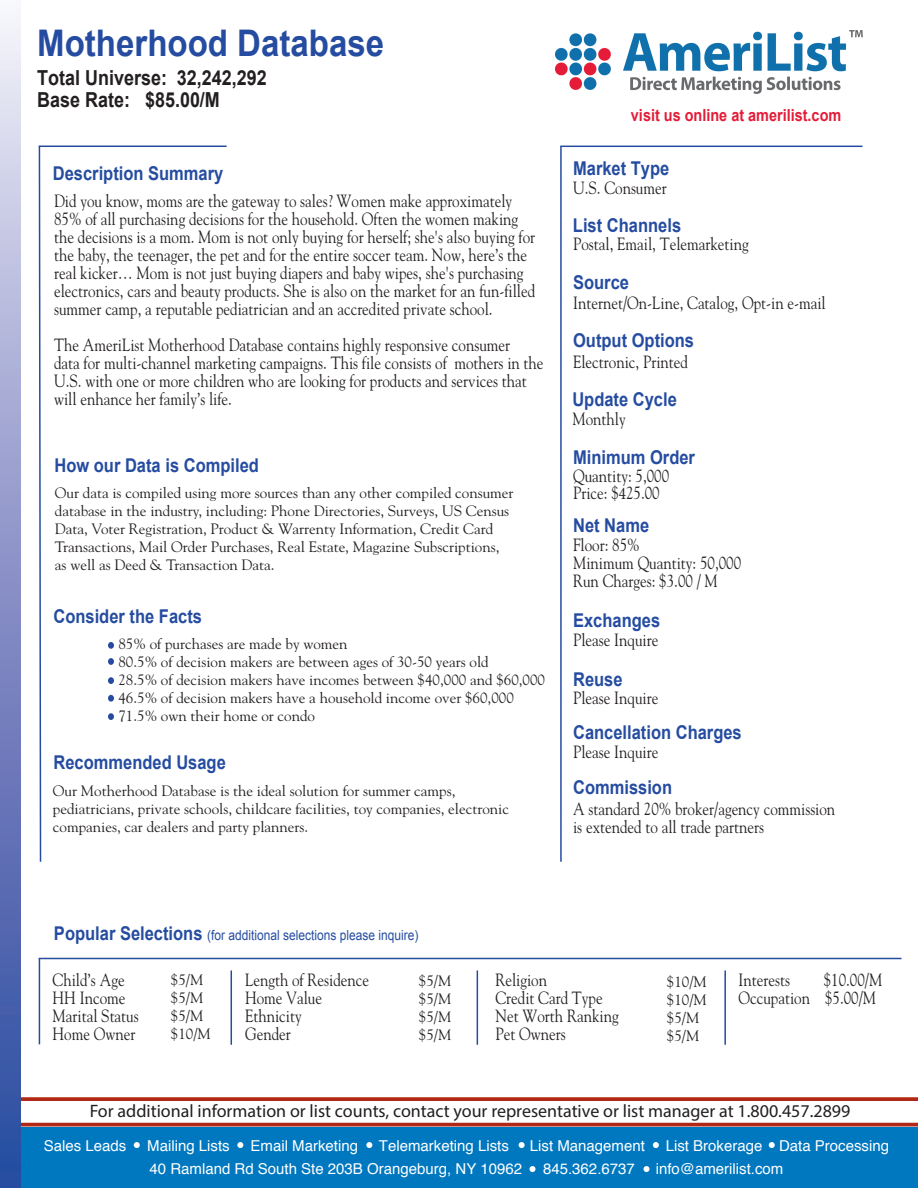
<style>
.page{position:relative;width:918px;height:1188px;background:#fff}
.page>*{position:absolute;margin:0;border:0;box-sizing:border-box;transform-origin:0 0}
.t1{font:700 36.75px "Arial";color:#254ca0;scale:.9 1}
.t2{font:700 20.7px/21.6px "Arial";color:#231f20;scale:.87 1}
.t3{font:700 19.05px "Arial";color:#254ca0;scale:.87 1}
.t4{font:18px "Myriad Pro";color:#231f20}
.t5{font:17.7px/18px "Goudy";color:#231f20;scale:.85 1}
.t6{font:700 16.65px "Arial";color:#e41c38;scale:.87 1}
.t7{font:15px/18px "Goudy";color:#231f20}
.t8{font:15px "Helvetica";color:#fff}
.t9{font:13.8px "Arial";color:#254ca0;scale:.87 1}
.s1{font-family:"Minion Pro"}
.s2{font-weight:700;font-size:19.05px}
</style>
<div class="page">
<div style="left:17px;top:1127px;width:901px;height:61px;background:#0078c0"></div>
<hr style="left:560px;top:146px;width:302px;height:1px;background:#254ca0">
<hr style="left:560px;top:146px;width:2px;height:716px;background:#254ca0">
<hr style="left:39px;top:146px;width:188px;height:1px;background:#254ca0">
<svg style="left:38px;top:145px;width:4px;height:717px"></svg>
<hr style="left:39px;top:958px;width:863px;height:1px;background:#254ca0">
<hr style="left:39px;top:958px;width:1px;height:86px;background:#254ca0">
<hr style="left:17px;top:1123px;width:901px;height:3px;background:#b12916">
<svg style="left:20px;top:1097px;width:898px;height:4px;background:#b53624"></svg>
<div style="left:0;top:0;width:20px;height:1187px;background:linear-gradient(to bottom,#f0eaf6,#24419c)"></div>
<hr style="left:231px;top:970px;width:1px;height:75px;background:#254ca0">
<hr style="left:724px;top:970px;width:2px;height:75px;background:#254ca0">
<hr style="left:477px;top:970px;width:1px;height:75px;background:#254ca0">
<img style="left:555px;top:31px;width:308px;height:63px">
<svg style="left:134px;top:1142px;width:6px;height:6px"></svg>
<svg style="left:237px;top:1142px;width:6px;height:6px"></svg>
<svg style="left:366px;top:1142px;width:6px;height:6px"></svg>
<svg style="left:519px;top:1142px;width:6px;height:6px"></svg>
<svg style="left:653px;top:1142px;width:6px;height:6px"></svg>
<svg style="left:769px;top:1142px;width:6px;height:6px"></svg>
<svg style="left:644px;top:1166px;width:6px;height:6px"></svg>
<svg style="left:530px;top:1166px;width:6px;height:6px"></svg>
<div style="left:108px;top:642px;width:6px;height:7px;background:#254ca0;border-radius:50%"></div>
<div style="left:108px;top:658px;width:6px;height:7px;background:#254ca0;border-radius:50%"></div>
<div style="left:108px;top:677px;width:6px;height:7px;background:#254ca0;border-radius:50%"></div>
<div style="left:108px;top:695px;width:6px;height:7px;background:#254ca0;border-radius:50%"></div>
<div style="left:108px;top:713px;width:6px;height:7px;background:#254ca0;border-radius:50%"></div>
<h1 class="t1" style="left:37px;top:19px;width:387px">Motherhood Database</h1>
<p class="t2" style="left:37px;top:68px;width:265px">Total Universe: 32,242,292<br>Base Rate: $85.00/M</p>
<p class="t3" style="left:53px;top:161px;width:198px">Description Summary</p>
<p class="t5" style="left:54px;top:191px;width:568px">Did you know, moms are the gateway to sales? Women make approximately 85% of all purchasing decisions for the household. Often the women making the decisions is a mom. Mom is not only buying for herself; she's also buying for the baby, the teenager, the pet and for the entire soccer team. Now, here’s the real kicker… Mom is not just buying diapers and baby wipes, she's purchasing electronics, cars and beauty products. She is also on the market for an fun-filled summer camp, a reputable pediatrician and an accredited private school.</p>
<p class="t5" style="left:54px;top:335px;width:577px">The AmeriList Motherhood Database contains highly responsive consumer<br>data for multi-channel marketing campaigns. This file consists of mothers in the U.S. with one or more children who are looking for products and services that will enhance her family’s life.</p>
<p class="t3" style="left:54px;top:453px;width:237px">How our Data is Compiled</p>
<p class="t7" style="left:55px;top:483px;width:460px">Our data is compiled using more sources than any other compiled consumer database in the industry, including: Phone Directories, Surveys, US Census Data, Voter Registration, Product &amp; Warrenty Information, Credit Card Transactions, Mail Order Purchases, Real Estate, Magazine Subscriptions, as well as Deed &amp; Transaction Data.</p>
<p class="t3" style="left:53px;top:603px;width:172px">Consider the Facts</p>
<p class="t7" style="left:118px;top:635px;width:428px">85% of purchases are made by women<br>80.5% of decision makers are between ages of 30-50 years old<br>28.5% of decision makers have incomes between $40,000 and $60,000<br>46.5% of decision makers have a household income over $60,000<br>71.5% own their home or condo</p>
<p class="t3" style="left:53px;top:750px;width:200px">Recommended Usage</p>
<p class="t7" style="left:53px;top:782px;width:458px">Our Motherhood Database is the ideal solution for summer camps, pediatricians, private schools, childcare facilities, toy companies, electronic companies, car dealers and party planners.</p>
<p class="t6" style="left:631px;top:104px;width:243px">visit us online at amerilist.com</p>
<p class="t3" style="left:573px;top:155px;width:112px">Market Type</p>
<p class="t5" style="left:573px;top:179px;width:112px">U.S. Consumer</p>
<p class="t3" style="left:573px;top:212px;width:126px">List Channels</p>
<p class="t5" style="left:573px;top:235px;width:208px">Postal, Email, Telemarketing</p>
<p class="t3" style="left:573px;top:270px;width:66px">Source</p>
<p class="t5" style="left:573px;top:293px;width:299px">Internet/On-Line, Catalog, Opt-in e-mail</p>
<p class="t3" style="left:573px;top:328px;width:141px">Output Options</p>
<p class="t5" style="left:573px;top:353px;width:137px">Electronic, Printed</p>
<p class="t3" style="left:572px;top:386px;width:122px">Update Cycle</p>
<p class="t5" style="left:572px;top:410px;width:64px">Monthly</p>
<p class="t3" style="left:573px;top:445px;width:142px">Minimum Order</p>
<p class="t5" style="left:573px;top:467px;width:115px;line-height:17px">Quantity: 5,000<br>Price: $<span class="s1">4</span>25.00</p>
<p class="t3" style="left:573px;top:513px;width:89px">Net Name</p>
<p class="t5" style="left:573px;top:536px;width:199px">Floor: 85%<br>Minimum Quantity: 50,000<br>Run Charges: $3.00 / M</p>
<p class="t3" style="left:573px;top:607px;width:102px">Exchanges</p>
<p class="t5" style="left:573px;top:631px;width:102px">Please Inquire</p>
<p class="t3" style="left:573px;top:666px;width:58px">Reuse</p>
<p class="t5" style="left:573px;top:688px;width:102px">Please Inquire</p>
<p class="t3" style="left:573px;top:719px;width:195px">Cancellation Charges</p>
<p class="t5" style="left:573px;top:743px;width:102px">Please Inquire</p>
<p class="t3" style="left:573px;top:775px;width:115px">Commission</p>
<p class="t5" style="left:573px;top:799px;width:310px">A standard 20% broker/agency commission is extended to all trade partners</p>
<p class="t9" style="left:54px;top:926px;width:421px"><span class="s2">Popular Selections</span> (for additional selections please inquire)</p>
<p class="t5" style="left:738px;top:970px;width:171px;text-indent:85px">$10.00/M<br>Occupation $5.00/M</p>
<p class="t5" style="left:53px;top:970px;width:103px">Child’s Age<br>HH Income<br>Marital Status<br>Home Owner</p>
<p class="t5" style="left:245px;top:970px;width:148px">Length of Residence<br>Home Value<br>Ethnicity<br>Gender</p>
<p class="t5" style="left:495px;top:970px;width:147px">Religion<br>Credit Card Type<br>Net Worth Ranking<br>Pet Owners</p>
<p class="t5" style="left:738px;top:970px;width:62px">Interests</p>
<p class="t7" style="left:171px;top:970px;width:42px">$5/M $5/M $5/M $10/M</p>
<p class="t7" style="left:419px;top:972px;width:34px;text-align:justify">$5/M $5/M $5/M $5/M</p>
<p class="t7" style="left:667px;top:972px;width:42px">$10/M $10/M $5/M $5/M</p>
<p class="t4" style="left:90px;top:1100px;width:762px">For additional information or list counts, contact your representative or list manager at 1.800.457.2899</p>
<p class="t8" style="left:44px;top:1134px;width:84px">Sales Leads</p>
<p class="t8" style="left:147px;top:1134px;width:84px">Mailing Lists</p>
<p class="t8" style="left:251px;top:1134px;width:109px">Email Marketing</p>
<p class="t8" style="left:379px;top:1134px;width:132px">Telemarketing Lists</p>
<p class="t8" style="left:530px;top:1134px;width:117px">List Management</p>
<p class="t8" style="left:666px;top:1134px;width:225px">List Brokerage Data Processing</p>
<p class="t8" style="left:150px;top:1157px;width:374px">40 Ramland Rd South Ste 203B Orangeburg, NY 10962</p>
<p class="t8" style="left:543px;top:1157px;width:93px">845.362.6737</p>
<p class="t8" style="left:656px;top:1157px;width:129px">info@amerilist.com</p>
</div>
